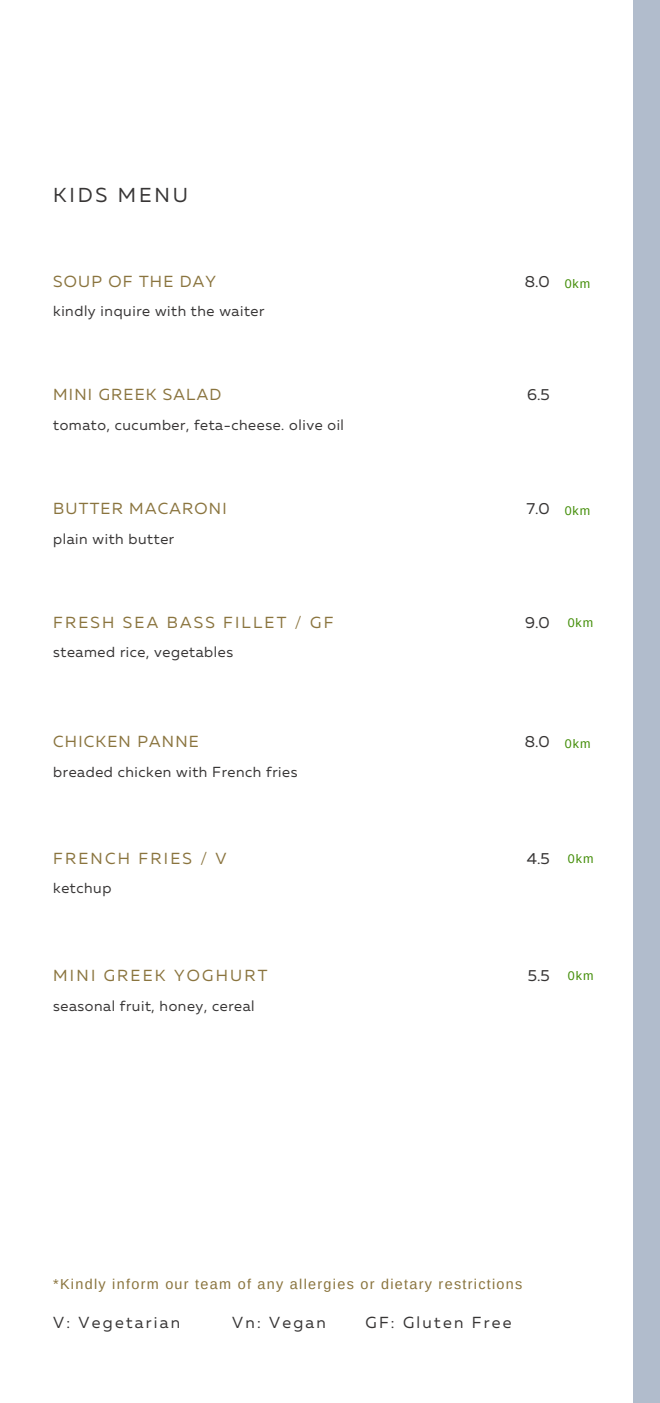
<style>
.page{position:relative;width:660px;height:1403px;background:#fff}
.page>*{position:absolute;margin:0;border:0;box-sizing:border-box;transform-origin:0 0}
.t1{font:20.25px "Muller";letter-spacing:.14em;color:#373535}
.t2{font:16.05px "Muller";letter-spacing:.14em;color:#373535}
.t3{font:16.05px "Muller";letter-spacing:.075em;color:#8a743e}
.t4{font:16.05px "Muller";letter-spacing:.14em;color:#8a743e}
.t5{font:14.55px "Muller";letter-spacing:.04em;color:#373535}
.t6{font:14.4px "Arimo";letter-spacing:.09em;color:#8a743e}
.t7{font:12.45px "Arimo";letter-spacing:.08em;color:#428d07}
</style>
<div class="page">
<div style="left:632px;top:0;width:27px;height:1403px;background:#b1bccc"></div>
<p class="t1" style="left:53px;top:187px;width:136px">KIDS MENU</p>
<h3 class="t3" style="left:53px;top:274px;width:164px">SOUP OF THE DAY</h3>
<h2 class="t5" style="left:53px;top:304px;width:212px">kindly inquire with the waiter</h2>
<h2 class="t2" style="left:524px;top:274px;width:27px">8.0</h2>
<p class="t7" style="left:564px;top:276px;width:27px">0km</p>
<h3 class="t3" style="left:53px;top:388px;width:169px">MINI GREEK SALAD</h3>
<h2 class="t2" style="left:527px;top:388px;width:24px">6.5</h2>
<h2 class="t5" style="left:53px;top:419px;width:292px">tomato, cucumber, feta-cheese. olive oil</h2>
<h3 class="t3" style="left:53px;top:502px;width:175px">BUTTER MACARONI</h3>
<h2 class="t2" style="left:526px;top:502px;width:25px">7.0</h2>
<p class="t5" style="left:53px;top:533px;width:122px">plain with butter</p>
<h3 class="t7" style="left:564px;top:504px;width:27px">0km</h3>
<p class="t4" style="left:53px;top:616px;width:281px">FRESH SEA BASS FILLET / GF</p>
<h2 class="t2" style="left:525px;top:616px;width:26px">9.0</h2>
<h2 class="t5" style="left:53px;top:646px;width:181px">steamed rice, vegetables</h2>
<h2 class="t7" style="left:567px;top:616px;width:27px">0km</h2>
<h2 class="t3" style="left:53px;top:735px;width:147px">CHICKEN PANNE</h2>
<h2 class="t2" style="left:524px;top:735px;width:27px">8.0</h2>
<p class="t7" style="left:564px;top:737px;width:27px">0km</p>
<h3 class="t5" style="left:53px;top:766px;width:246px">breaded chicken with French fries</h3>
<p class="t4" style="left:53px;top:852px;width:175px">FRENCH FRIES / V</p>
<h3 class="t2" style="left:526px;top:852px;width:25px">4.5</h3>
<h4 class="t5" style="left:53px;top:882px;width:60px">ketchup</h4>
<h3 class="t7" style="left:567px;top:852px;width:27px">0km</h3>
<h2 class="t4" style="left:53px;top:969px;width:216px">MINI GREEK YOGHURT</h2>
<h2 class="t2" style="left:527px;top:969px;width:23px">5.5</h2>
<p class="t5" style="left:53px;top:1000px;width:203px">seasonal fruit, honey, cereal</p>
<h3 class="t7" style="left:567px;top:968px;width:27px">0km</h3>
<h2 class="t6" style="left:53px;top:1276px;width:470px">*Kindly inform our team of any allergies or dietary restrictions</h2>
<h1 class="t2" style="left:53px;top:1316px;width:128px">V: Vegetarian</h1>
<h1 class="t2" style="left:232px;top:1316px;width:95px">Vn: Vegan</h1>
<h1 class="t2" style="left:365px;top:1316px;width:147px">GF: Gluten Free</h1>
</div>
